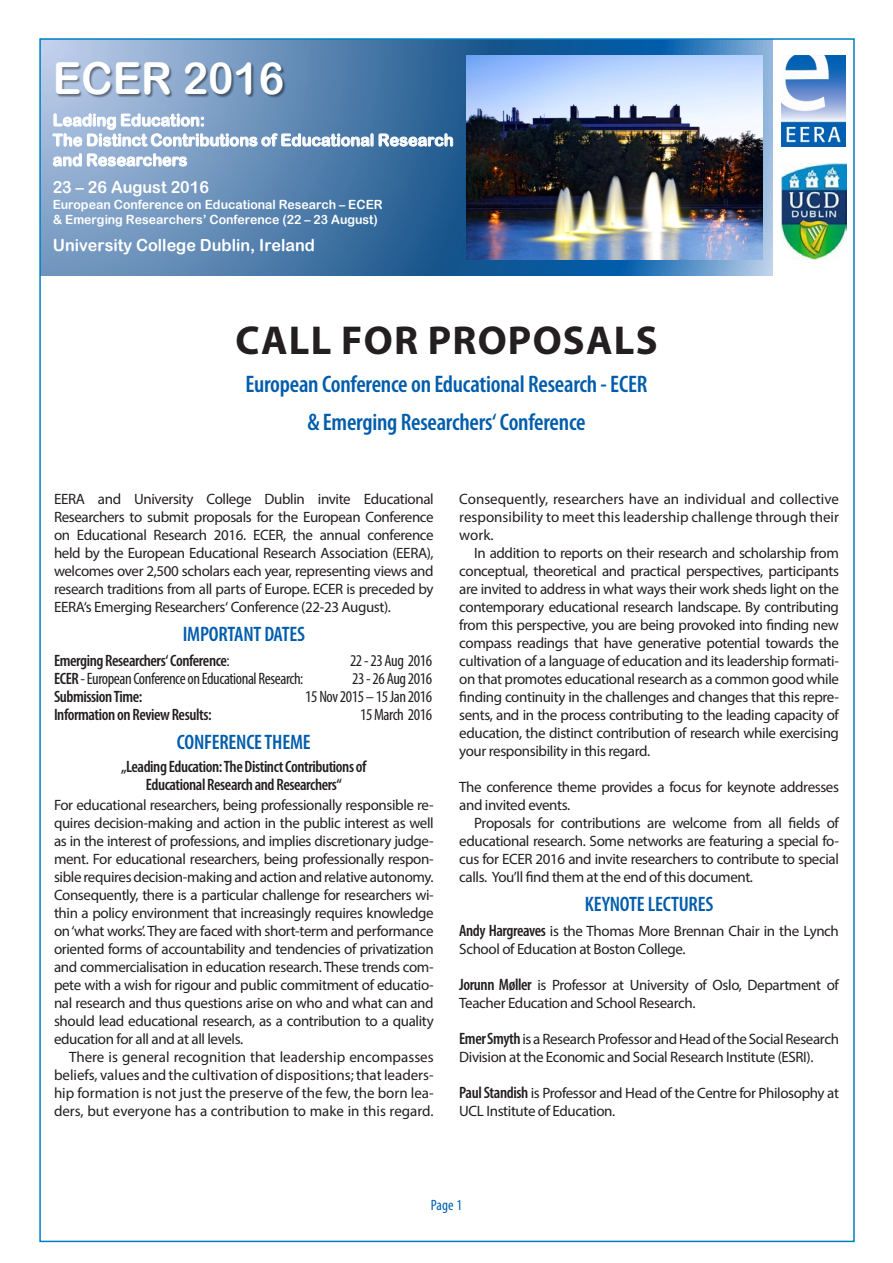
<style>
.page{position:relative;width:893px;height:1263px;background:#fff}
.page>*{position:absolute;margin:0;border:0;box-sizing:border-box;transform-origin:0 0}
.t1{font:44.1px "Arial Rounded MT Bold";color:#fff}
.Ü1{font:700 40.5px "Myriad Pro";letter-spacing:.03em;color:#231f20}
.Ü2{font:600 condensed 24px "Myriad Pro";letter-spacing:-.01em;color:#015dac}
.Ü2-2{font:600 condensed 21px "Myriad Pro";letter-spacing:-.01em;color:#015dac}
.t2{font:16.65px/20px "Arial Rounded MT Bold";color:#fff}
.text1_general_part_b{font:condensed 16.5px "Myriad Pro";letter-spacing:-.025em;color:#231f20}
.Ü_für_Zeit_und_Ort{font:600 condensed 16.5px "Myriad Pro";letter-spacing:-.025em;color:#231f20}
.text1_general_part_b-2{font:600 condensed 16.5px "Myriad Pro";letter-spacing:-.025em;color:#231f20}
.text1_general_part_b-3{font:15px/18px "Myriad Pro";letter-spacing:-.025em;color:#231f20}
.text1_general_part_m{font:15px/18px "Myriad Pro";letter-spacing:-.015em;color:#231f20;text-align:justify}
.Grundschrift_ERC_Par{font:condensed 15px "Myriad Pro";color:#015dac}
.t3{font:12.75px/15.1px "Arial Rounded MT Bold";color:#fff}
.s1{font-weight:400}
.s2{font-weight:600}
.s3{font-weight:600;font-stretch:condensed;font-size:16.5px}
</style>
<div class="page">
<svg style="left:42px;top:41px;width:731px;height:235px;background:#507fae"></svg>
<img style="left:782px;top:56px;width:64px;height:91px">
<img style="left:42px;top:41px;width:114px;height:94px">
<img style="left:156px;top:41px;width:113px;height:61px">
<img style="left:269px;top:41px;width:67px;height:61px">
<svg style="left:49px;top:102px;width:404px;height:45px;background:#81a1c4"></svg>
<svg style="left:53px;top:153px;width:134px;height:14px;background:#b6c9e0"></svg>
<img style="left:782px;top:163px;width:64px;height:96px">
<img style="left:467px;top:56px;width:295px;height:203px">
<p class="t1" style="left:53px;top:53px;width:233px">ECER 2016</p>
<p class="t2" style="left:53px;top:110px;width:402px">Leading Education:<br>The Distinct Contributions of Educational Research and Researchers</p>
<p class="t2" style="left:53px;top:177px;width:158px">23 – 26 August 2016</p>
<p class="t3" style="left:53px;top:197px;width:332px">European Conference on Educational Research – ECER &amp; Emerging Researchers’ Conference (22 – 23 August)</p>
<p class="t2" style="left:53px;top:235px;width:264px">University College Dublin, Ireland</p>
<p class="Ü1" style="left:235px;top:314px;width:424px">CALL FOR PROPOSALS</p>
<p class="Ü2" style="left:246px;top:370px;width:403px">European Conference on Educational Research - ECER</p>
<p class="Ü2" style="left:307px;top:408px;width:280px">&amp; Emerging Researchers‘ Conference</p>
<p class="text1_general_part_b-3" style="left:54px;top:490px;width:381px;text-align:justify">EERA and University College Dublin invite Educational Researchers to submit proposals for the European Conference on Educational Research 2016. ECER, the annual conference held by the European Educational Research Association (EERA), welcomes over 2,500 scholars each year, representing views and research traditions from all parts of Europe. ECER is preceded by EERA‘s Emerging Researchers‘ Conference (22-23 August).</p>
<p class="Ü2-2" style="left:183px;top:621px;width:124px">IMPORTANT DATES</p>
<p class="text1_general_part_b-2" style="left:54px;top:650px;width:177px">Emerging Researchers‘ Conference<span class="s1">:</span></p>
<p class="text1_general_part_b" style="left:350px;top:651px;width:84px">22 - 23 Aug 2016</p>
<p class="text1_general_part_b" style="left:54px;top:669px;width:251px"><span class="s2">ECER</span> - European Conference on Educational Research:</p>
<p class="text1_general_part_b" style="left:352px;top:669px;width:81px">23 - 26 Aug 2016</p>
<p class="text1_general_part_b-2" style="left:54px;top:686px;width:90px">Submission Time:</p>
<p class="text1_general_part_b" style="left:305px;top:687px;width:128px">15 Nov 2015 – 15 Jan 2016</p>
<p class="text1_general_part_b-2" style="left:54px;top:704px;width:159px">Information on Review Results:</p>
<p class="text1_general_part_b" style="left:360px;top:705px;width:73px">15 March 2016</p>
<p class="Ü2-2" style="left:177px;top:729px;width:135px">CONFERENCE THEME</p>
<p class="Ü_für_Zeit_und_Ort" style="left:121px;top:756px;width:247px">„Leading Education: The Distinct Contributions of</p>
<p class="Ü_für_Zeit_und_Ort" style="left:146px;top:774px;width:198px">Educational Research and Researchers“</p>
<p class="text1_general_part_b-3" style="left:54px;top:796px;width:381px;text-align:justify">For educational researchers, being professionally responsible re&shy;quires decision-making and action in the public interest as well as in the interest of professions, and implies discretionary judge&shy;ment. For educational researchers, being professionally respon&shy;sible requires decision-making and action and relative autonomy.<br>Consequently, there is a particular challenge for researchers wi&shy;thin a policy environment that increasingly requires knowledge on ‘what works’. They are faced with short-term and performance oriented forms of accountability and tendencies of privatization and commercialisation in education research. These trends com&shy;pete with a wish for rigour and public commitment of educatio&shy;nal research and thus questions arise on who and what can and should lead educational research, as a contribution to a quality education for all and at all levels.</p>
<p class="text1_general_part_m" style="left:54px;top:1048px;width:381px;text-indent:15px">There is general recognition that leadership encompasses beliefs, values and the cultivation of dispositions; that leaders&shy;hip formation is not just the preserve of the few, the born lea&shy;ders, but everyone has a contribution to make in this regard.</p>
<p class="text1_general_part_m" style="left:459px;top:490px;width:381px">Consequently, researchers have an individual and collective responsibility to meet this leadership challenge through their work.</p>
<p class="text1_general_part_m" style="left:459px;top:544px;width:381px;text-indent:15px">In addition to reports on their research and scholarship from conceptual, theoretical and practical perspectives, participants are invited to address in what ways their work sheds light on the contemporary educational research landscape. By contributing from this perspective, you are being provoked into finding new compass readings that have generative potential towards the cultivation of a language of education and its leadership formati&shy;on that promotes educational research as a common good while finding continuity in the challenges and changes that this repre&shy;sents, and in the process contributing to the leading capacity of education, the distinct contribution of research while exercising your responsibility in this regard.</p>
<p class="text1_general_part_b-3" style="left:459px;top:778px;width:381px">The conference theme provides a focus for keynote addresses and invited events.</p>
<p class="text1_general_part_m" style="left:459px;top:814px;width:381px;text-indent:15px">Proposals for contributions are welcome from all fields of educational research. Some networks are featuring a special fo&shy;cus for ECER 2016 and invite researchers to contribute to special calls. You’ll find them at the end of this document.</p>
<p class="Ü2-2" style="left:585px;top:891px;width:130px">KEYNOTE LECTURES</p>
<p class="text1_general_part_b-3" style="left:459px;top:922px;width:381px"><span class="s3">Andy Hargreaves</span> is the Thomas More Brennan Chair in the Lynch<br>School of Education at Boston College.</p>
<p class="text1_general_part_b-3" style="left:459px;top:976px;width:381px"><span class="s3">Jorunn Møller</span> is Professor at University of Oslo, Department of<br>Teacher Education and School Research.</p>
<p class="text1_general_part_b-3" style="left:459px;top:1030px;width:381px"><span class="s3">Emer Smyth</span> is a Research Professor and Head of the Social Research<br>Division at the Economic and Social Research Institute (ESRI).</p>
<p class="text1_general_part_b-3" style="left:459px;top:1084px;width:381px"><span class="s3">Paul Standish</span> is Professor and Head of the Centre for Philosophy at<br>UCL Institute of Education.</p>
<p class="Grundschrift_ERC_Par" style="left:431px;top:1196px;width:33px">Page 1</p>
</div>
